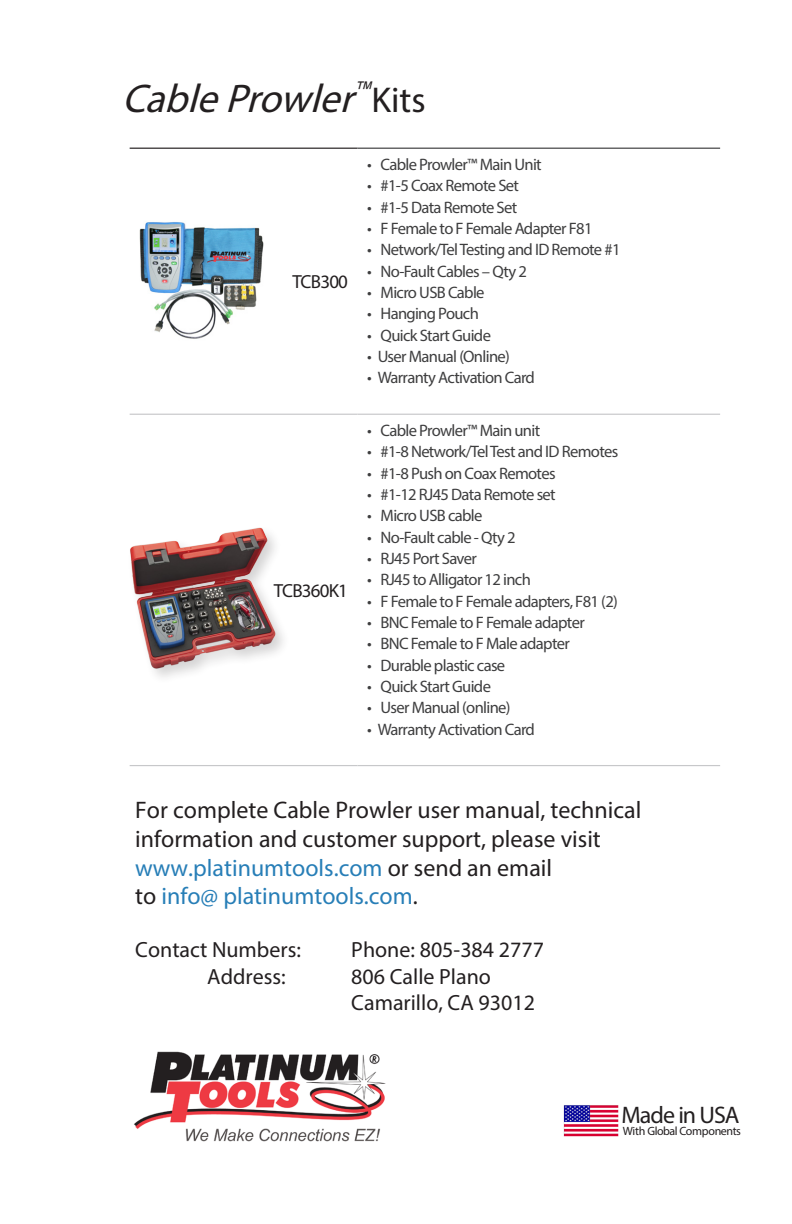
<style>
.page{position:relative;width:792px;height:1224px;background:#fff}
.page>*{position:absolute;margin:0;border:0;box-sizing:border-box;transform-origin:0 0}
.t1{font:italic 40px "Myriad Pro";color:#231f20}
.t2{font:36px "Myriad Pro";color:#231f20}
.Bulleted_List{font:24px/28.8px "Myriad Pro";color:#231f20}
.Bulleted_List-2{font:24px "Myriad Pro";letter-spacing:-.04em;color:#231f20}
.Bulleted_List-3{font:22px "Myriad Pro";color:#231f20}
.t3{font:19px "Myriad Pro";letter-spacing:-.04em;color:#231f20}
.t4{font:16.6px "Myriad Pro";letter-spacing:-.04em;color:#3e3e3f}
.t5{font:12px "Myriad Pro";letter-spacing:-.04em;color:#231f20}
.s1{color:#277eb7}
</style>
<div class="page">
<hr style="left:130px;top:148px;width:228px;height:1px;background:#231f20">
<hr style="left:358px;top:148px;width:362px;height:1px;background:#3e3e3f">
<hr style="left:130px;top:414px;width:228px;height:1px;background:#c7c8ca">
<hr style="left:358px;top:414px;width:362px;height:1px;background:#c7c8ca">
<hr style="left:130px;top:765px;width:228px;height:1px;background:#c7c8ca">
<hr style="left:358px;top:765px;width:362px;height:1px;background:#c7c8ca">
<img style="left:139px;top:222px;width:125px;height:117px">
<img style="left:563px;top:1105px;width:56px;height:32px">
<img style="left:130px;top:527px;width:153px;height:144px">
<img style="left:134px;top:1051px;width:252px;height:91px">
<p class="t1" style="left:122px;top:74px;width:258px">CableProwler<sup>™</sup></p>
<p class="t2" style="left:371px;top:78px;width:56px">Kits</p>
<p class="t3" style="left:292px;top:270px;width:57px">TCB300</p>
<p class="t3" style="left:274px;top:579px;width:76px">TCB360K1</p>
<p class="t4" style="left:367px;top:154px;width:176px">• Cable Prowler™ Main Unit</p>
<p class="t4" style="left:367px;top:176px;width:154px">• #1-5 Coax Remote Set</p>
<p class="t4" style="left:367px;top:197px;width:152px">• #1-5 Data Remote Set</p>
<p class="t4" style="left:367px;top:218px;width:227px">• F Female to F Female Adapter F81</p>
<p class="t4" style="left:367px;top:240px;width:255px">• Network/Tel Testing and ID Remote #1</p>
<p class="t4" style="left:367px;top:261px;width:161px">• No-Fault Cables – Qty 2</p>
<p class="t4" style="left:367px;top:282px;width:119px">• Micro USB Cable</p>
<p class="t4" style="left:367px;top:304px;width:113px">• Hanging Pouch</p>
<p class="t4" style="left:367px;top:325px;width:125px">• Quick Start Guide</p>
<p class="t4" style="left:367px;top:346px;width:144px">• User Manual (Online)</p>
<p class="t4" style="left:367px;top:368px;width:169px">• Warranty Activation Card</p>
<p class="t4" style="left:367px;top:420px;width:175px">• Cable Prowler™ Main unit</p>
<p class="t4" style="left:367px;top:442px;width:253px">• #1-8 Network/Tel Test and ID Remotes</p>
<p class="t4" style="left:367px;top:463px;width:190px">• #1-8 Push on Coax Remotes</p>
<p class="t4" style="left:367px;top:484px;width:190px">• #1-12 RJ45 Data Remote set</p>
<p class="t4" style="left:367px;top:506px;width:117px">• Micro USB cable</p>
<p class="t4" style="left:367px;top:527px;width:150px">• No-Fault cable - Qty 2</p>
<p class="t4" style="left:367px;top:548px;width:111px">• RJ45 Port Saver</p>
<p class="t4" style="left:367px;top:570px;width:165px">• RJ45 to Alligator 12 inch</p>
<p class="t4" style="left:367px;top:591px;width:252px">• F Female to F Female adapters, F81 (2)</p>
<p class="t4" style="left:367px;top:612px;width:219px">• BNC Female to F Female adapter</p>
<p class="t4" style="left:367px;top:634px;width:204px">• BNC Female to F Male adapter</p>
<p class="t4" style="left:367px;top:655px;width:140px">• Durable plastic case</p>
<p class="t4" style="left:367px;top:676px;width:125px">• Quick Start Guide</p>
<p class="t4" style="left:367px;top:698px;width:145px">• User Manual (online)</p>
<p class="t4" style="left:367px;top:719px;width:169px">• Warranty Activation Card</p>
<p class="Bulleted_List" style="left:135px;top:795px;width:508px">For complete Cable Prowler user manual, technical information and customer support, please visit <span class="s1">www.platinumtools.com</span> or send an email<br>to <span class="s1">info@ platinumtools.com</span>.</p>
<p class="Bulleted_List-3" style="left:135px;top:936px;width:167px">Contact Numbers:</p>
<p class="Bulleted_List-3" style="left:351px;top:936px;width:194px">Phone: 805-384 2777</p>
<p class="Bulleted_List-3" style="left:207px;top:963px;width:80px">Address:</p>
<p class="Bulleted_List-3" style="left:351px;top:963px;width:141px">806 Calle Plano</p>
<p class="Bulleted_List-3" style="left:351px;top:989px;width:185px">Camarillo, CA 93012</p>
<p class="Bulleted_List-2" style="left:621px;top:1100px;width:120px">Made in USA</p>
<p class="t5" style="left:623px;top:1123px;width:120px">With Global Components</p>
</div>
